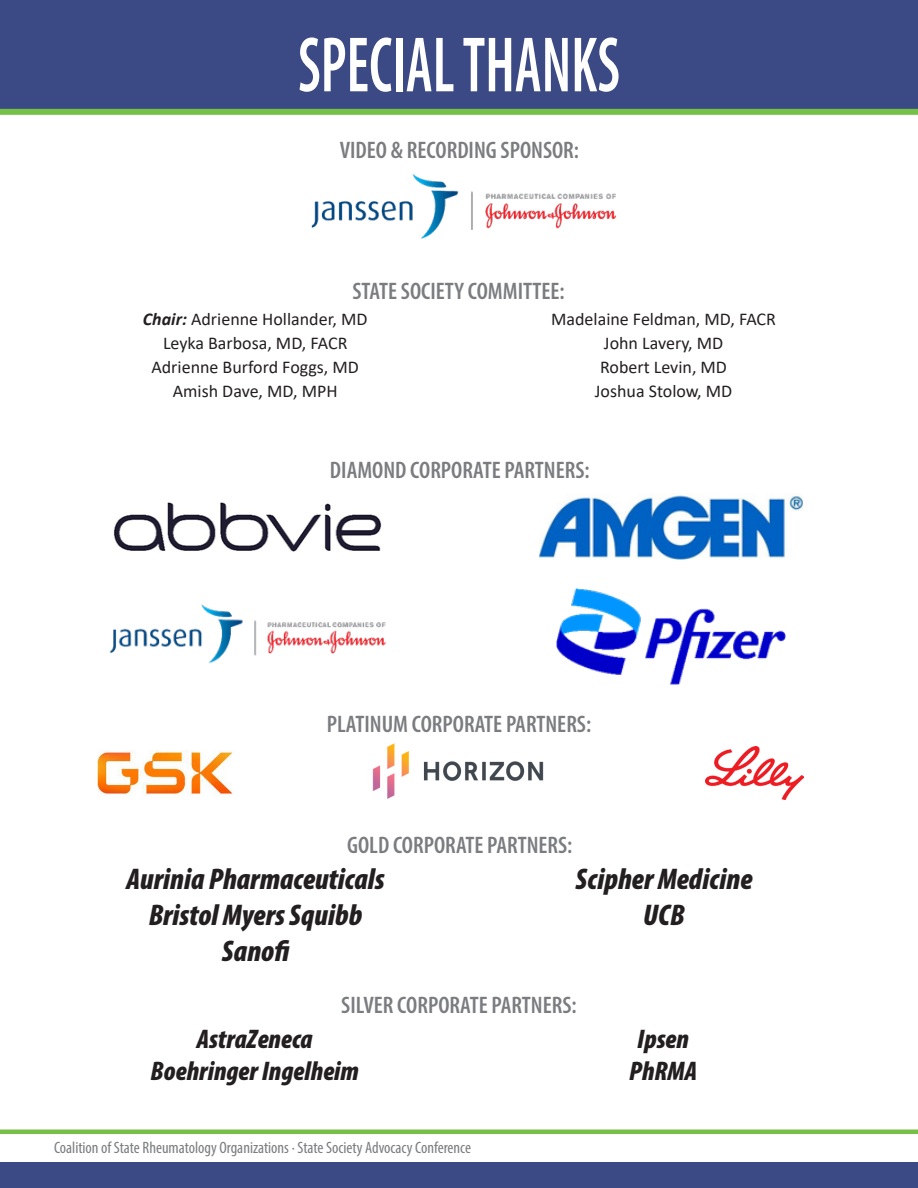
<style>
.page{position:relative;width:918px;height:1188px;background:#fff}
.page>*{position:absolute;margin:0;border:0;box-sizing:border-box;transform-origin:0 0}
.t1{font:600 condensed 79.2px "Myriad Pro";color:#fff;scale:.76 1}
.t2{font:italic 900 condensed 30px "Myriad Pro";color:#231f20}
.t3{font:italic 900 condensed 27px "Myriad Pro";color:#231f20}
.t4{font:600 condensed 24px "Myriad Pro";color:#7a7c7f}
.t5{font:18px "Calibri";color:#231f20}
.t6{font:condensed 16.5px "Myriad Pro";color:#7a7c7f}
.s1{font-weight:700;font-style:italic}
</style>
<div class="page">
<div style="left:0;top:0;width:918px;height:109px;background:#3b4984"></div>
<img style="left:311px;top:174px;width:306px;height:65px">
<img style="left:113px;top:502px;width:269px;height:50px">
<img style="left:539px;top:494px;width:264px;height:65px">
<img style="left:110px;top:604px;width:276px;height:60px">
<img style="left:556px;top:589px;width:229px;height:95px">
<hr style="left:0;top:1130px;width:918px;height:4px;background:#75c045">
<div style="left:0;top:1162px;width:918px;height:26px;background:#3b4984"></div>
<img style="left:372px;top:743px;width:172px;height:56px">
<img style="left:705px;top:746px;width:98px;height:54px">
<div style="left:0;top:109px;width:918px;height:6px;background:#75c045"></div>
<img style="left:97px;top:750px;width:136px;height:46px">
<p class="t1" style="left:298px;top:16px;width:425px">SPECIAL THANKS</p>
<p class="t4" style="left:340px;top:135px;width:241px">VIDEO &amp; RECORDING SPONSOR:</p>
<p class="t4" style="left:352px;top:277px;width:214px">STATE SOCIETY COMMITTEE:</p>
<p class="t5" style="left:143px;top:307px;width:226px"><span class="s1">Chair:</span> Adrienne Hollander, MD</p>
<p class="t5" style="left:163px;top:331px;width:186px">Leyka Barbosa, MD, FACR</p>
<p class="t5" style="left:151px;top:355px;width:209px">Adrienne Burford Foggs, MD</p>
<p class="t5" style="left:173px;top:379px;width:166px">Amish Dave, MD, MPH</p>
<p class="t5" style="left:551px;top:307px;width:226px">Madelaine Feldman, MD, FACR</p>
<p class="t5" style="left:604px;top:331px;width:121px">John Lavery, MD</p>
<p class="t5" style="left:600px;top:355px;width:128px">Robert Levin, MD</p>
<p class="t5" style="left:595px;top:379px;width:139px">Joshua Stolow, MD</p>
<p class="t4" style="left:330px;top:455px;width:261px">DIAMOND CORPORATE PARTNERS:</p>
<p class="t4" style="left:327px;top:709px;width:266px">PLATINUM CORPORATE PARTNERS:</p>
<p class="t4" style="left:347px;top:830px;width:227px">GOLD CORPORATE PARTNERS:</p>
<p class="t2" style="left:126px;top:860px;width:260px">Aurinia Pharmaceuticals</p>
<p class="t2" style="left:149px;top:896px;width:215px">Bristol Myers Squibb</p>
<p class="t2" style="left:222px;top:932px;width:69px">Sanofi</p>
<p class="t2" style="left:576px;top:860px;width:178px">Scipher Medicine</p>
<p class="t2" style="left:643px;top:896px;width:43px">UCB</p>
<p class="t4" style="left:341px;top:990px;width:237px">SILVER CORPORATE PARTNERS:</p>
<p class="t3" style="left:197px;top:1021px;width:117px">AstraZeneca</p>
<p class="t3" style="left:151px;top:1054px;width:210px">Boehringer Ingelheim</p>
<p class="t6" style="left:54px;top:1137px;width:419px">Coalition of State Rheumatology Organizations · State Society Advocacy Conference</p>
<p class="t3" style="left:637px;top:1021px;width:53px">Ipsen</p>
<p class="t3" style="left:629px;top:1054px;width:69px">PhRMA</p>
</div>
